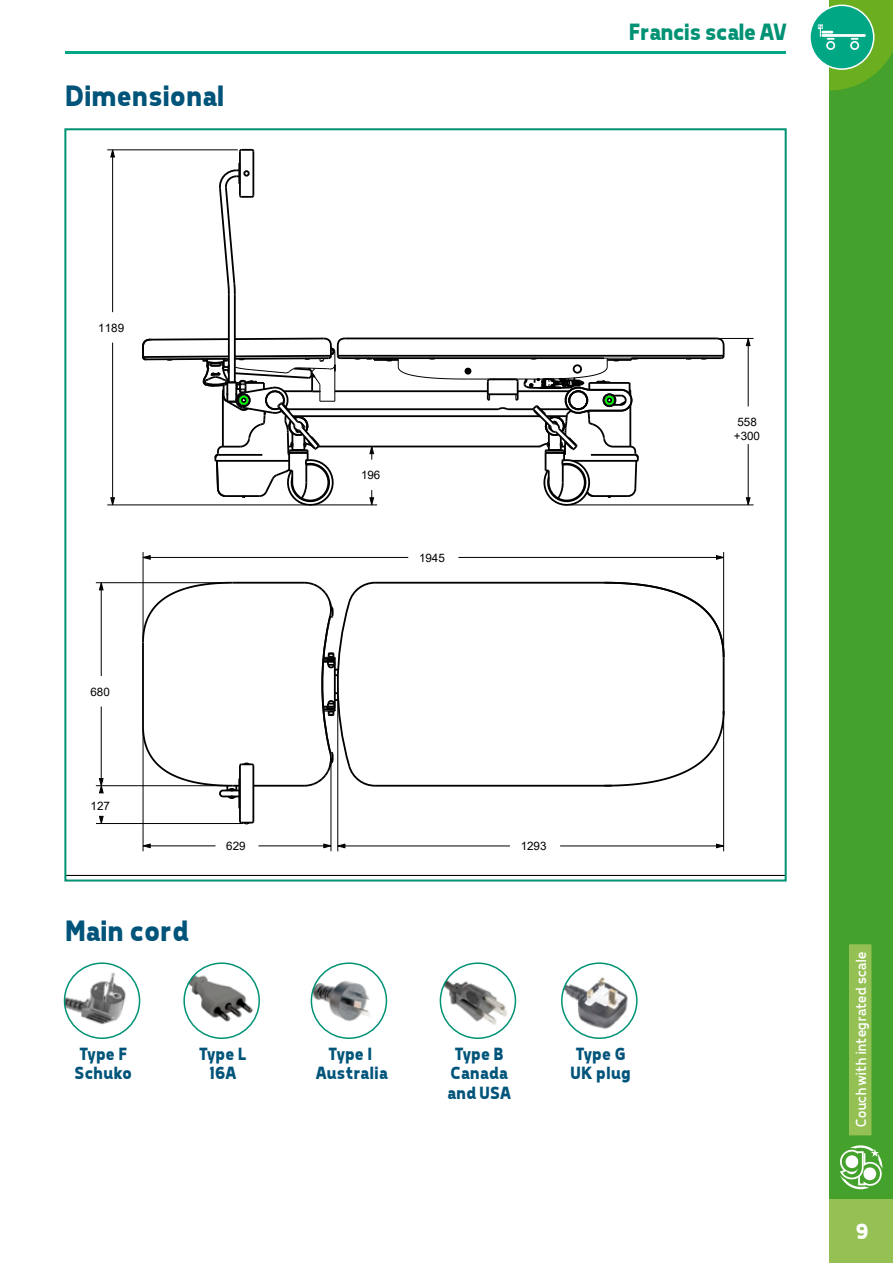
<style>
.page{position:relative;width:893px;height:1263px;background:#fff}
.page>*{position:absolute;margin:0;border:0;box-sizing:border-box;transform-origin:0 0}
.t1{font:700 30px "Tepeno Sans";color:#00547a}
.t2{font:700 24px "Tepeno Sans";letter-spacing:-.02em;color:#009274}
.t3{font:700 22.5px "Tepeno Sans";color:#fff}
.t4{font:700 18px/19.5px "Tepeno Sans";letter-spacing:.01em;color:#00547a;text-align:center}
.t5{font:15px "Tepeno Sans";letter-spacing:.01em;color:#fff}
.t6{font:11.7px/13.5px "Arial";color:#000;text-align:center}
</style>
<div class="page">
<hr style="left:65px;top:51px;width:720px;height:2px;background:#00a785">
<div style="left:829px;top:0;width:64px;height:1263px;background:#44a12b"></div>
<div style="left:829px;top:1199px;width:64px;height:64px;background:#95c154"></div>
<svg style="left:840px;top:1145px;width:42px;height:44px"></svg>
<div style="left:849px;top:944px;width:22px;height:191px;background:#95c154"></div>
<svg style="left:810px;top:5px;width:64px;height:64px"></svg>
<svg style="left:818px;top:0;width:75px;height:91px"></svg>
<svg style="left:64px;top:128px;width:723px;height:754px"></svg>
<img style="left:184px;top:963px;width:75px;height:72px">
<div style="left:183px;top:962px;width:77px;height:77px;border:2px solid #009274;border-radius:50%"></div>
<img style="left:562px;top:963px;width:75px;height:75px;border-radius:38px">
<div style="left:561px;top:962px;width:77px;height:77px;border:2px solid #009274;border-radius:50%"></div>
<img style="left:311px;top:974px;width:69px;height:50px">
<div style="left:311px;top:962px;width:76px;height:77px;border:2px solid #009274;border-radius:50%"></div>
<svg style="left:65px;top:963px;width:75px;height:75px"></svg>
<img style="left:65px;top:970px;width:67px;height:65px">
<div style="left:64px;top:962px;width:76px;height:77px;border:2px solid #009274;border-radius:50%"></div>
<img style="left:440px;top:977px;width:70px;height:52px">
<div style="left:440px;top:962px;width:76px;height:77px;border:2px solid #009274;border-radius:50%"></div>
<h1 class="t1" style="left:64px;top:78px;width:161px">Dimensional</h1>
<h2 class="t2" style="left:628px;top:18px;width:159px">Francis scale AV</h2>
<p class="t6" style="left:98px;top:321px;width:27px">1189</p>
<p class="t6" style="left:361px;top:468px;width:21px">196</p>
<p class="t6" style="left:419px;top:551px;width:27px">1945</p>
<p class="t6" style="left:90px;top:685px;width:21px">680</p>
<p class="t6" style="left:91px;top:799px;width:21px">127</p>
<h1 class="t1" style="left:64px;top:913px;width:125px">Main cord</h1>
<p class="t6" style="left:226px;top:839px;width:21px">629</p>
<p class="t6" style="left:521px;top:839px;width:27px">1293</p>
<p class="t4" style="left:74px;top:1043px;width:59px;text-align:left">Type F<br>Schuko</p>
<p class="t4" style="left:446px;top:1043px;width:65px">Type B<br>Canada and USA</p>
<p class="t4" style="left:198px;top:1043px;width:50px">Type L<br>16A</p>
<p class="t4" style="left:570px;top:1043px;width:62px;text-align:left">Type G<br>UK plug</p>
<p class="t4" style="left:315px;top:1043px;width:73px">Type I<br>Australia</p>
<p class="t6" style="left:734px;top:415px;width:28px">558 +300</p>
<p class="t5" style="left:852px;top:1128px;width:178px;rotate:-90deg">Couch with integrated scale</p>
<p class="t3" style="left:854px;top:1218px;width:15px">9</p>
</div>
